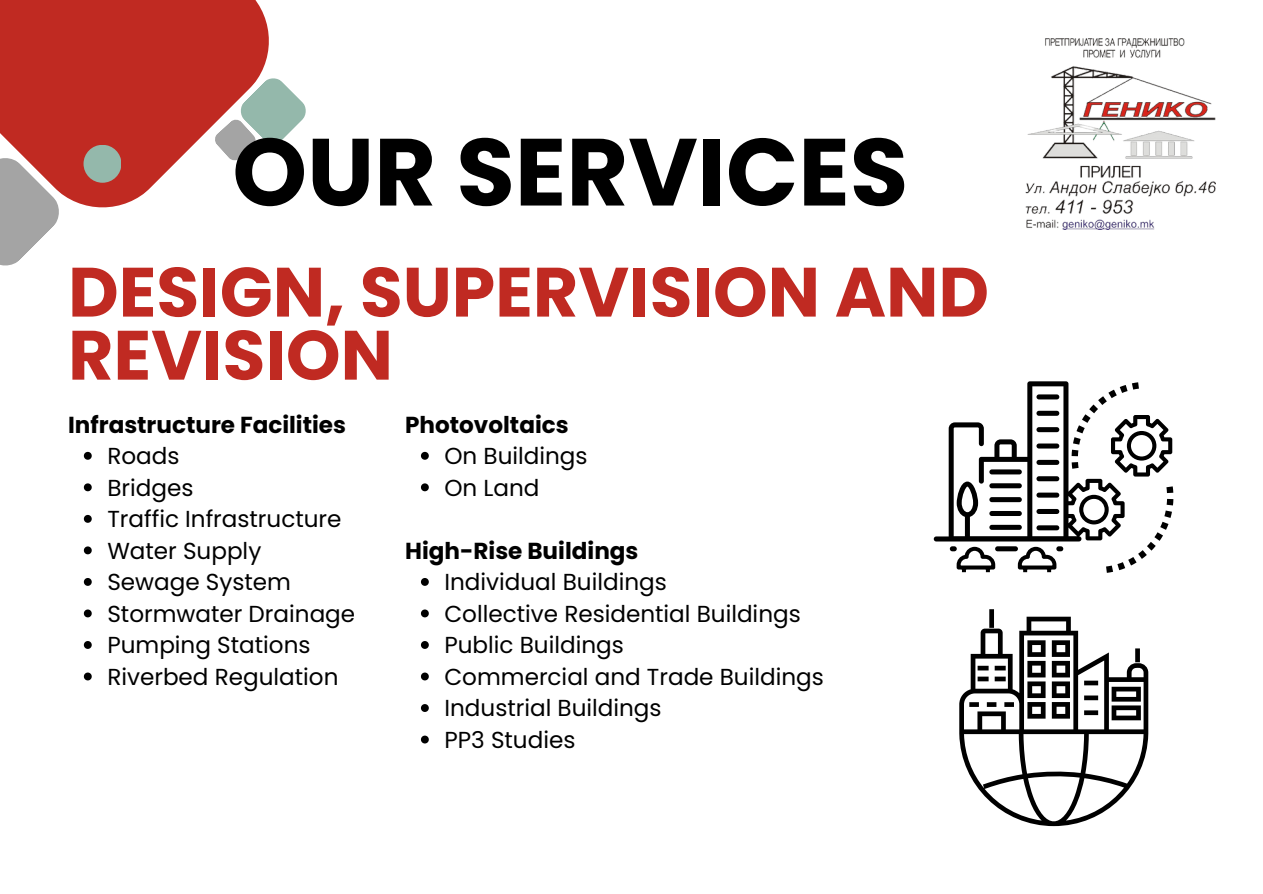
<style>
.page{position:relative;width:1263px;height:894px;background:#fff}
.page>*{position:absolute;margin:0;border:0;box-sizing:border-box;transform-origin:0 0}
.t1{font:700 95.1px "Poppins";color:#000}
.t2{font:700 69.6px/63px "Poppins";color:#c02a22}
.t3{font:23.1px "Poppins";color:#000}
.t4{font:700 23.1px "Poppins";color:#000}
</style>
<div class="page">
<svg style="left:84px;top:451px;width:8px;height:8px"></svg>
<svg style="left:84px;top:483px;width:8px;height:8px"></svg>
<svg style="left:84px;top:514px;width:8px;height:8px"></svg>
<svg style="left:84px;top:546px;width:8px;height:8px"></svg>
<svg style="left:84px;top:578px;width:8px;height:7px"></svg>
<svg style="left:84px;top:609px;width:8px;height:8px"></svg>
<svg style="left:84px;top:641px;width:8px;height:7px"></svg>
<svg style="left:84px;top:672px;width:8px;height:8px"></svg>
<svg style="left:0;top:236px;width:43px;height:30px"></svg>
<svg style="left:0;top:0;width:269px;height:236px;fill:#c02a22"></svg>
<svg style="left:212px;top:73px;width:94px;height:91px"></svg>
<div style="left:84px;top:145px;width:37px;height:38px;background:#94b8ab;border-radius:50%"></div>
<svg style="left:934px;top:381px;width:239px;height:191px"></svg>
<svg style="left:959px;top:609px;width:189px;height:218px"></svg>
<svg style="left:421px;top:451px;width:8px;height:8px"></svg>
<svg style="left:421px;top:483px;width:8px;height:8px"></svg>
<svg style="left:421px;top:578px;width:8px;height:7px"></svg>
<svg style="left:421px;top:609px;width:8px;height:8px"></svg>
<svg style="left:421px;top:641px;width:8px;height:7px"></svg>
<svg style="left:421px;top:672px;width:8px;height:8px"></svg>
<svg style="left:421px;top:704px;width:8px;height:7px"></svg>
<svg style="left:421px;top:735px;width:8px;height:8px"></svg>
<img style="left:1025px;top:38px;width:190px;height:191px">
<p class="t1" style="left:232px;top:106px;width:677px">OUR SERVICES</p>
<h3 class="t2" style="left:68px;top:260px;width:922px">DESIGN, SUPERVISION AND<br>REVISION</h3>
<p class="t4" style="left:68px;top:408px;width:279px">Infrastructure Facilities</p>
<p class="t3" style="left:107px;top:440px;width:74px">Roads</p>
<p class="t3" style="left:107px;top:471px;width:88px">Bridges</p>
<p class="t3" style="left:107px;top:503px;width:236px">Traffic Infrastructure</p>
<h1 class="t3" style="left:107px;top:534px;width:155px">Water Supply</h1>
<p class="t3" style="left:107px;top:566px;width:185px">Sewage System</p>
<h2 class="t3" style="left:107px;top:597px;width:249px">Stormwater Drainage</h2>
<p class="t3" style="left:107px;top:629px;width:205px">Pumping Stations</p>
<h3 class="t3" style="left:107px;top:660px;width:233px">Riverbed Regulation</h3>
<p class="t4" style="left:405px;top:408px;width:165px">Photovoltaics</p>
<p class="t3" style="left:444px;top:440px;width:145px">On Buildings</p>
<p class="t3" style="left:444px;top:471px;width:97px">On Land</p>
<p class="t4" style="left:405px;top:534px;width:235px">High-Rise Buildings</p>
<p class="t3" style="left:444px;top:566px;width:224px">Individual Buildings</p>
<p class="t3" style="left:444px;top:597px;width:358px">Collective Residential Buildings</p>
<p class="t3" style="left:444px;top:629px;width:181px">Public Buildings</p>
<p class="t3" style="left:444px;top:660px;width:381px">Commercial and Trade Buildings</p>
<h3 class="t3" style="left:444px;top:692px;width:219px">Industrial Buildings</h3>
<p class="t3" style="left:444px;top:723px;width:132px">PP3 Studies</p>
</div>
